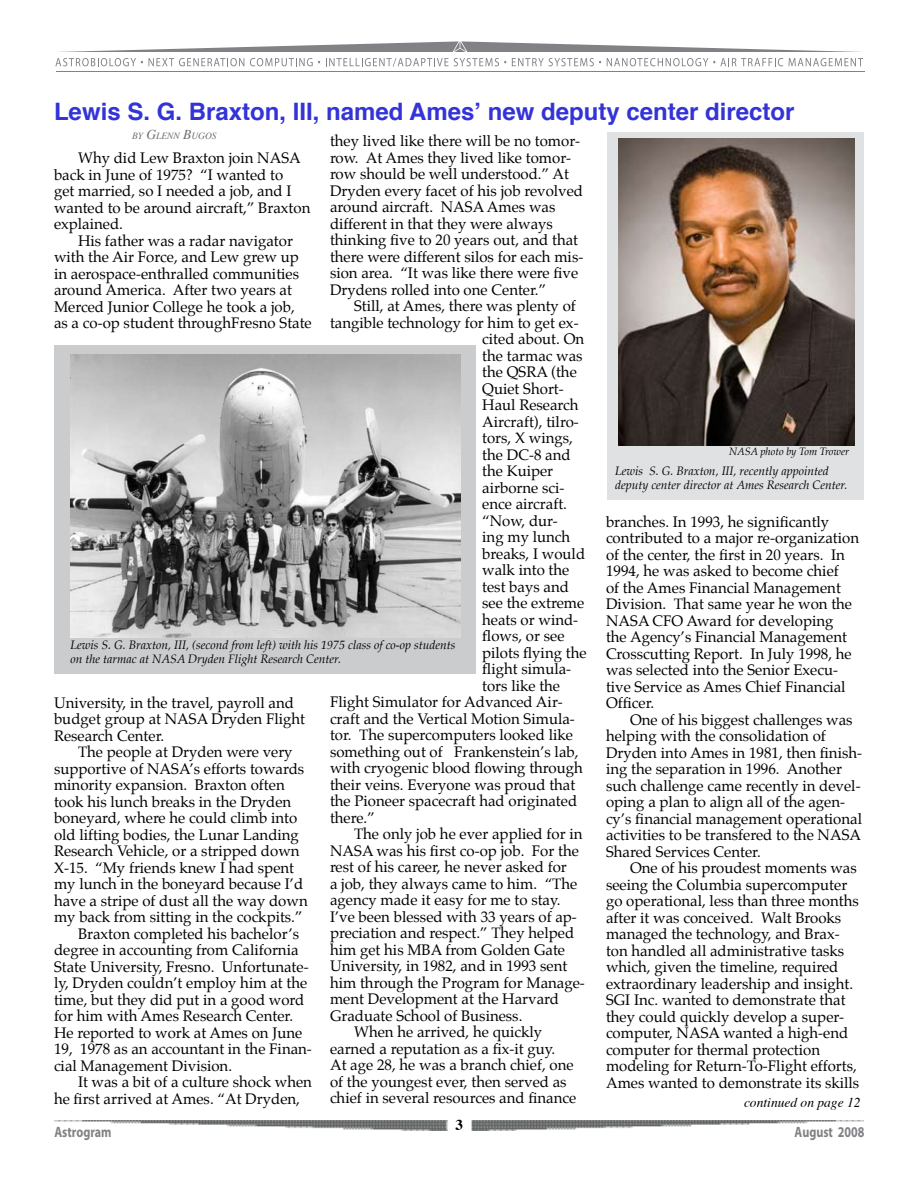
<style>
.page{position:relative;width:918px;height:1188px;background:#fff}
.page>*{position:absolute;margin:0;border:0;box-sizing:border-box;transform-origin:0 0}
.t1{font:700 24px "Helvetica";color:#3333d7}
.t2{font:15px/16.5px "Palatino";color:#000}
.t3{font:700 15px "Myriad";color:#808285;scale:.8 1}
.t4{font:700 15px "Times";color:#000}
.t5{font:italic 13.5px "Times";color:#000}
.t6{font:italic 12px/14.4px "Palatino";color:#000}
.t7{font:italic 10.5px "Palatino";color:#000}
.t8{font:italic 9.45px "Times";color:#6d6f71}
.s1{font-size:13.5px}
</style>
<div class="page">
<img style="left:54px;top:1120px;width:810px;height:11px">
<hr style="left:56px;top:71px;width:808px;height:1px;background:#808285">
<svg style="left:59px;top:41px;width:802px;height:11px"></svg>
<svg style="left:55px;top:58px;width:88px;height:8px"></svg>
<svg style="left:149px;top:58px;width:95px;height:8px"></svg>
<svg style="left:250px;top:58px;width:70px;height:8px"></svg>
<svg style="left:326px;top:58px;width:180px;height:9px"></svg>
<svg style="left:512px;top:58px;width:89px;height:8px"></svg>
<svg style="left:607px;top:58px;width:176px;height:8px"></svg>
<svg style="left:789px;top:58px;width:74px;height:8px"></svg>
<div style="left:608px;top:132px;width:256px;height:368px;background:#e0e1e2"></div>
<img style="left:618px;top:138px;width:237px;height:308px">
<div style="left:54px;top:345px;width:422px;height:329px;background:#cbccce"></div>
<img style="left:70px;top:354px;width:390px;height:283px">
<h1 class="t1" style="left:54px;top:90px;width:742px">Lewis S. G. Braxton, III, named Ames’ new deputy center director</h1>
<p class="t8" style="left:132px;top:127px;width:86px">BY <span class="s1">G</span>LENN <span class="s1">B</span>UGOS</p>
<p class="t2" style="left:330px;top:133px;width:255px">they lived like there will be no tomor&shy;row. At Ames they lived like tomor&shy;row should be well understood.” At Dryden every facet of his job revolved around aircraft. NASA Ames was different in that they were always thinking five to 20 years out, and that there were different silos for each mis&shy;sion area. “It was like there were five Drydens rolled into one Center.”</p>
<p class="t2" style="left:354px;top:298px;width:223px">Still, at Ames, there was plenty of</p>
<p class="t2" style="left:330px;top:314px;width:250px">tangible technology for him to get ex-</p>
<p class="t2" style="left:482px;top:331px;width:103px">cited about. On</p>
<p class="t2" style="left:482px;top:347px;width:102px">the tarmac was</p>
<p class="t2" style="left:482px;top:364px;width:96px">the QSRA (the</p>
<p class="t2" style="left:482px;top:380px;width:83px">Quiet Short-</p>
<p class="t2" style="left:482px;top:397px;width:98px">Haul Research</p>
<p class="t2" style="left:482px;top:413px;width:98px">Aircraft), tilro-</p>
<p class="t2" style="left:482px;top:430px;width:92px">tors, X wings,</p>
<p class="t2" style="left:482px;top:446px;width:90px">the DC-8 and</p>
<p class="t2" style="left:482px;top:463px;width:72px">the Kuiper</p>
<p class="t2" style="left:482px;top:479px;width:84px">airborne sci-</p>
<p class="t2" style="left:482px;top:496px;width:86px">ence aircraft.</p>
<p class="t2" style="left:482px;top:512px;width:77px">“Now, dur-</p>
<p class="t2" style="left:482px;top:529px;width:90px">ing my lunch</p>
<p class="t2" style="left:482px;top:545px;width:104px">breaks, I would</p>
<p class="t2" style="left:482px;top:562px;width:89px">walk into the</p>
<p class="t2" style="left:482px;top:578px;width:88px">test bays and</p>
<p class="t2" style="left:482px;top:595px;width:104px">see the extreme</p>
<p class="t2" style="left:482px;top:611px;width:98px">heats or wind-</p>
<p class="t2" style="left:482px;top:628px;width:84px">flows, or see</p>
<p class="t2" style="left:482px;top:644px;width:106px">pilots flying the</p>
<p class="t2" style="left:482px;top:661px;width:91px">flight simula-</p>
<p class="t2" style="left:482px;top:677px;width:79px">tors like the</p>
<p class="t2" style="left:330px;top:694px;width:234px">Flight Simulator for Advanced Air-</p>
<p class="t2" style="left:330px;top:710px;width:246px">craft and the Vertical Motion Simula-</p>
<p class="t2" style="left:330px;top:727px;width:244px">tor. The supercomputers looked like</p>
<p class="t2" style="left:330px;top:743px;width:250px">something out of Frankenstein’s lab,</p>
<p class="t2" style="left:330px;top:760px;width:254px">with cryogenic blood flowing through</p>
<p class="t2" style="left:330px;top:776px;width:247px">their veins. Everyone was proud that</p>
<p class="t2" style="left:330px;top:793px;width:249px">the Pioneer spacecraft had originated</p>
<p class="t2" style="left:330px;top:809px;width:46px">there.”</p>
<p class="t2" style="left:354px;top:826px;width:230px">The only job he ever applied for in</p>
<p class="t2" style="left:330px;top:842px;width:250px">NASA was his first co-op job. For the</p>
<p class="t2" style="left:330px;top:859px;width:238px">rest of his career, he never asked for</p>
<p class="t2" style="left:330px;top:875px;width:249px">a job, they always came to him. “The</p>
<p class="t2" style="left:330px;top:892px;width:232px">agency made it easy for me to stay.</p>
<p class="t2" style="left:330px;top:908px;width:248px">I’ve been blessed with 33 years of ap-</p>
<p class="t2" style="left:330px;top:925px;width:246px">preciation and respect.” They helped</p>
<p class="t2" style="left:330px;top:941px;width:237px">him get his MBA from Golden Gate</p>
<p class="t2" style="left:330px;top:958px;width:239px">University, in 1982, and in 1993 sent</p>
<p class="t2" style="left:330px;top:974px;width:256px">him through the Program for Manage-</p>
<p class="t2" style="left:330px;top:991px;width:231px">ment Development at the Harvard</p>
<p class="t2" style="left:330px;top:1007px;width:194px">Graduate School of Business.</p>
<p class="t2" style="left:354px;top:1024px;width:190px">When he arrived, he quickly</p>
<p class="t2" style="left:330px;top:1040px;width:227px">earned a reputation as a fix-it guy.</p>
<p class="t2" style="left:330px;top:1057px;width:245px">At age 28, he was a branch chief, one</p>
<p class="t2" style="left:330px;top:1073px;width:238px">of the youngest ever, then served as</p>
<p class="t2" style="left:330px;top:1090px;width:248px">chief in several resources and finance</p>
<p class="t2" style="left:54px;top:150px;width:258px;text-indent:24px">Why did Lew Braxton join NASA back in June of 1975? “I wanted to<br>get married, so I needed a job, and I wanted to be around aircraft,” Braxton explained.</p>
<p class="t2" style="left:54px;top:232px;width:259px;text-indent:24px">His father was a radar navigator with the Air Force, and Lew grew up in aerospace-enthralled communities around America. After two years at Merced Junior College he took a job, as a co-op student throughFresno State</p>
<p class="t7" style="left:729px;top:443px;width:122px">NASA photo by Tom Trower</p>
<p class="t6" style="left:615px;top:464px;width:234px">Lewis S. G. Braxton, III, recently appointed deputy center director at Ames Research Center.</p>
<p class="t2" style="left:606px;top:513px;width:255px">branches. In 1993, he significantly contributed to a major re-organization of the center, the first in 20 years. In 1994, he was asked to become chief<br>of the Ames Financial Management Division. That same year he won the NASA CFO Award for developing<br>the Agency’s Financial Management Crosscutting Report. In July 1998, he was selected into the Senior Execu&shy;tive Service as Ames Chief Financial Officer.</p>
<p class="t2" style="left:606px;top:711px;width:258px;text-indent:24px">One of his biggest challenges was helping with the consolidation of Dryden into Ames in 1981, then finish&shy;ing the separation in 1996. Another such challenge came recently in devel&shy;oping a plan to align all of the agen&shy;cy’s financial management operational activities to be transfered to the NASA Shared Services Center.</p>
<p class="t2" style="left:606px;top:860px;width:255px;text-indent:24px">One of his proudest moments was seeing the Columbia supercomputer go operational, less than three months after it was conceived. Walt Brooks managed the technology, and Brax&shy;ton handled all administrative tasks which, given the timeline, required extraordinary leadership and insight.<br>SGI Inc. wanted to demonstrate that they could quickly develop a super&shy;computer, NASA wanted a high-end computer for thermal protection modeling for Return-To-Flight efforts, Ames wanted to demonstrate its skills</p>
<p class="t6" style="left:70px;top:638px;width:387px">Lewis S. G. Braxton, III, (second from left) with his 1975 class of co-op students on the tarmac at NASA Dryden Flight Research Center.</p>
<p class="t2" style="left:54px;top:694px;width:253px">University, in the travel, payroll and budget group at NASA Dryden Flight<br>Research Center.</p>
<p class="t2" style="left:78px;top:744px;width:216px">The people at Dryden were very</p>
<p class="t2" style="left:54px;top:760px;width:252px">supportive of NASA’s efforts towards</p>
<p class="t2" style="left:54px;top:777px;width:232px">minority expansion. Braxton often</p>
<p class="t2" style="left:54px;top:793px;width:239px">took his lunch breaks in the Dryden</p>
<p class="t2" style="left:54px;top:810px;width:245px">boneyard, where he could climb into</p>
<p class="t2" style="left:54px;top:826px;width:246px">old lifting bodies, the Lunar Landing</p>
<p class="t2" style="left:54px;top:843px;width:247px">Research Vehicle, or a stripped down</p>
<p class="t2" style="left:54px;top:859px;width:242px">X-15. “My friends knew I had spent</p>
<p class="t2" style="left:54px;top:876px;width:251px">my lunch in the boneyard because I’d</p>
<p class="t2" style="left:54px;top:892px;width:255px">have a stripe of dust all the way down</p>
<p class="t2" style="left:54px;top:909px;width:250px">my back from sitting in the cockpits.”</p>
<p class="t2" style="left:78px;top:925px;width:223px">Braxton completed his bachelor’s</p>
<p class="t2" style="left:54px;top:942px;width:246px">degree in accounting from California</p>
<p class="t2" style="left:54px;top:958px;width:256px">State University, Fresno. Unfortunate-</p>
<p class="t2" style="left:54px;top:975px;width:255px">ly, Dryden couldn’t employ him at the</p>
<p class="t2" style="left:54px;top:991px;width:252px">time, but they did put in a good word</p>
<p class="t2" style="left:54px;top:1008px;width:241px">for him with Ames Research Center.</p>
<p class="t2" style="left:54px;top:1024px;width:250px">He reported to work at Ames on June</p>
<p class="t2" style="left:54px;top:1041px;width:259px">19, 1978 as an accountant in the Finan-</p>
<p class="t2" style="left:54px;top:1057px;width:180px">cial Management Division.</p>
<p class="t2" style="left:78px;top:1074px;width:235px">It was a bit of a culture shock when</p>
<p class="t2" style="left:54px;top:1090px;width:248px">he first arrived at Ames. “At Dryden,</p>
<p class="t5" style="left:744px;top:1090px;width:118px">continued on page 12</p>
<p class="t4" style="left:456px;top:1111px;width:9px">3</p>
<p class="t3" style="left:54px;top:1125px;width:73px">Astrogram</p>
<p class="t3" style="left:795px;top:1125px;width:89px">August 2008</p>
</div>
